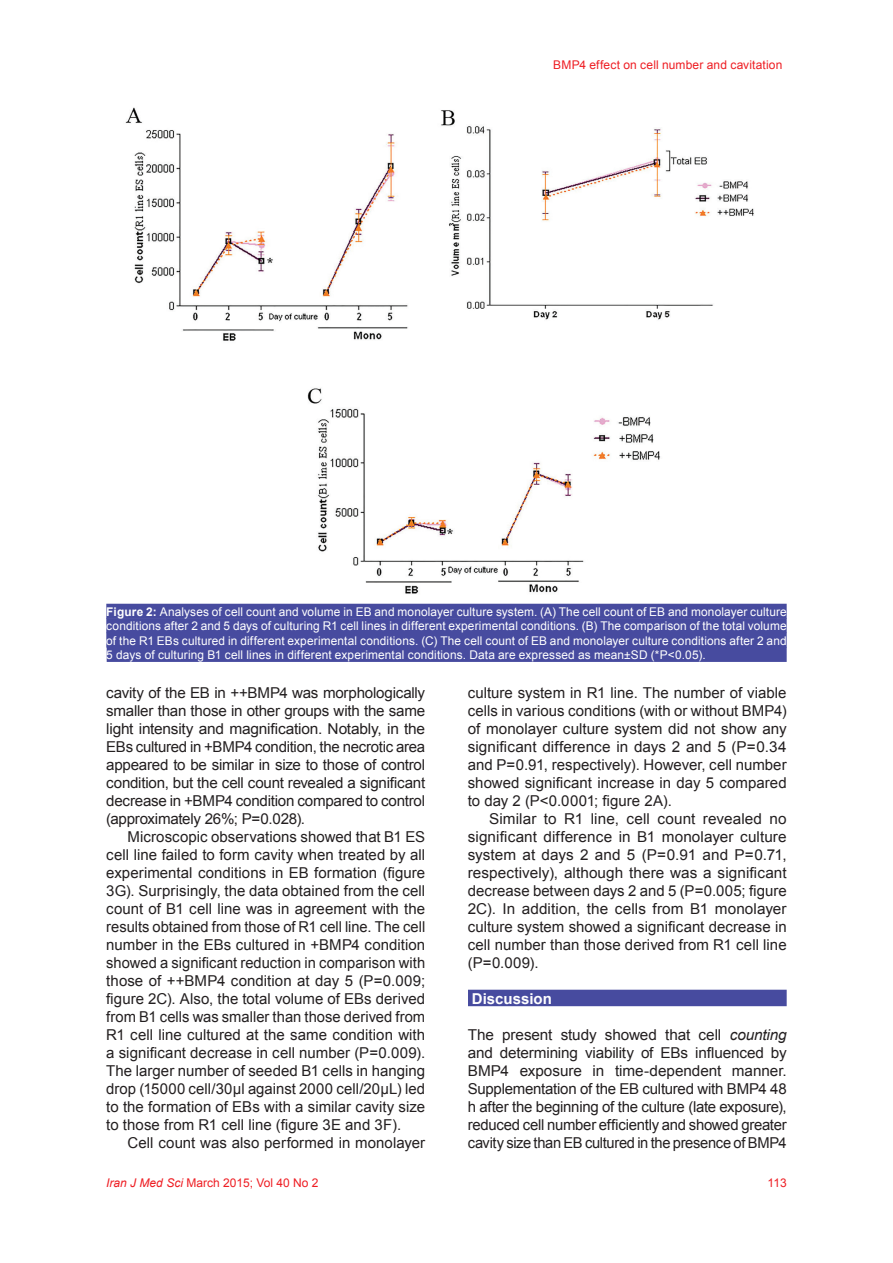
<style>
.page{position:relative;width:893px;height:1263px;background:#fff}
.page>*{position:absolute;margin:0;border:0;box-sizing:border-box;transform-origin:0 0}
.t1{font:15px/18px "Arial";color:#231f20;text-align:justify}
.t2{font:700 15px "Arial";color:#fff}
.t3{font:12px/14.4px "Arial";letter-spacing:.01em;color:#fff;text-align:justify}
.t4{font:12px "Arial";letter-spacing:.01em;color:#ee1d23}
.s1{font-weight:700}
.s2{font-style:italic}
</style>
<div class="page">
<div style="left:468px;top:990px;width:319px;height:16px;background:#474b9f"></div>
<img style="left:125px;top:107px;width:629px;height:487px">
<div style="left:106px;top:604px;width:681px;height:15px;background:#474b9f"></div>
<div style="left:106px;top:618px;width:681px;height:15px;background:#474b9f"></div>
<div style="left:106px;top:632px;width:681px;height:15px;background:#474b9f"></div>
<div style="left:107px;top:647px;width:680px;height:15px;background:#474b9f"></div>
<p class="t4" style="left:553px;top:57px;width:231px">BMP4 effect on cell number and cavitation</p>
<p class="t3" style="left:106px;top:604px;width:682px"><span class="s1">Figure 2:</span> Analyses of cell count and volume in EB and monolayer culture system. (A) The cell count of EB and monolayer culture conditions after 2 and 5 days of culturing R1 cell lines in different experimental conditions. (B) The comparison of the total volume of the R1 EBs cultured in different experimental conditions. (C) The cell count of EB and monolayer culture conditions after 2 and 5 days of culturing B1 cell lines in different experimental conditions. Data are expressed as mean±SD (*P&lt;0.05).</p>
<p class="t1" style="left:106px;top:684px;width:320px">cavity of the EB in ++BMP4 was morphologically smaller than those in other groups with the same light intensity and magnification. Notably, in the EBs cultured in +BMP4 condition, the necrotic area appeared to be similar in size to those of control condition, but the cell count revealed a significant decrease in +BMP4 condition compared to control (approximately 26%; P=0.028).</p>
<p class="t1" style="left:106px;top:828px;width:320px;text-indent:21px">Microscopic observations showed that B1 ES cell line failed to form cavity when treated by all experimental conditions in EB formation (figure 3G). Surprisingly, the data obtained from the cell count of B1 cell line was in agreement with the results obtained from those of R1 cell line. The cell number in the EBs cultured in +BMP4 condition showed a significant reduction in comparison with those of ++BMP4 condition at day 5 (P=0.009; figure 2C). Also, the total volume of EBs derived from B1 cells was smaller than those derived from R1 cell line cultured at the same condition with a significant decrease in cell number (P=0.009).<br>The larger number of seeded B1 cells in hanging drop (15000 cell/30µl against 2000 cell/20µL) led to the formation of EBs with a similar cavity size to those from R1 cell line (figure 3E and 3F).</p>
<p class="t1" style="left:128px;top:1134px;width:299px">Cell count was also performed in monolayer</p>
<p class="t4" style="left:106px;top:1175px;width:214px"><span class="s2">Iran J Med Sci</span> March 2015; Vol 40 No 2</p>
<p class="t1" style="left:468px;top:684px;width:320px">culture system in R1 line. The number of viable cells in various conditions (with or without BMP4) of monolayer culture system did not show any significant difference in days 2 and 5 (P=0.34 and P=0.91, respectively). However, cell number showed significant increase in day 5 compared to day 2 (P&lt;0.0001; figure 2A).</p>
<p class="t1" style="left:468px;top:810px;width:320px;text-indent:21px">Similar to R1 line, cell count revealed no significant difference in B1 monolayer culture system at days 2 and 5 (P=0.91 and P=0.71, respectively), although there was a significant decrease between days 2 and 5 (P=0.005; figure 2C). In addition, the cells from B1 monolayer culture system showed a significant decrease in cell number than those derived from R1 cell line (P=0.009).</p>
<p class="t2" style="left:472px;top:989px;width:82px">Discussion</p>
<p class="t1" style="left:468px;top:1026px;width:320px">The present study showed that cell <span class="s2">counting </span>and determining viability of EBs influenced by BMP4 exposure in time-dependent manner.<br>Supplementation of the EB cultured with BMP4 48 h after the beginning of the culture (late exposure), reduced cell number efficiently and showed greater cavity size than EB cultured in the presence of BMP4</p>
<p class="t4" style="left:767px;top:1175px;width:21px">113</p>
</div>
